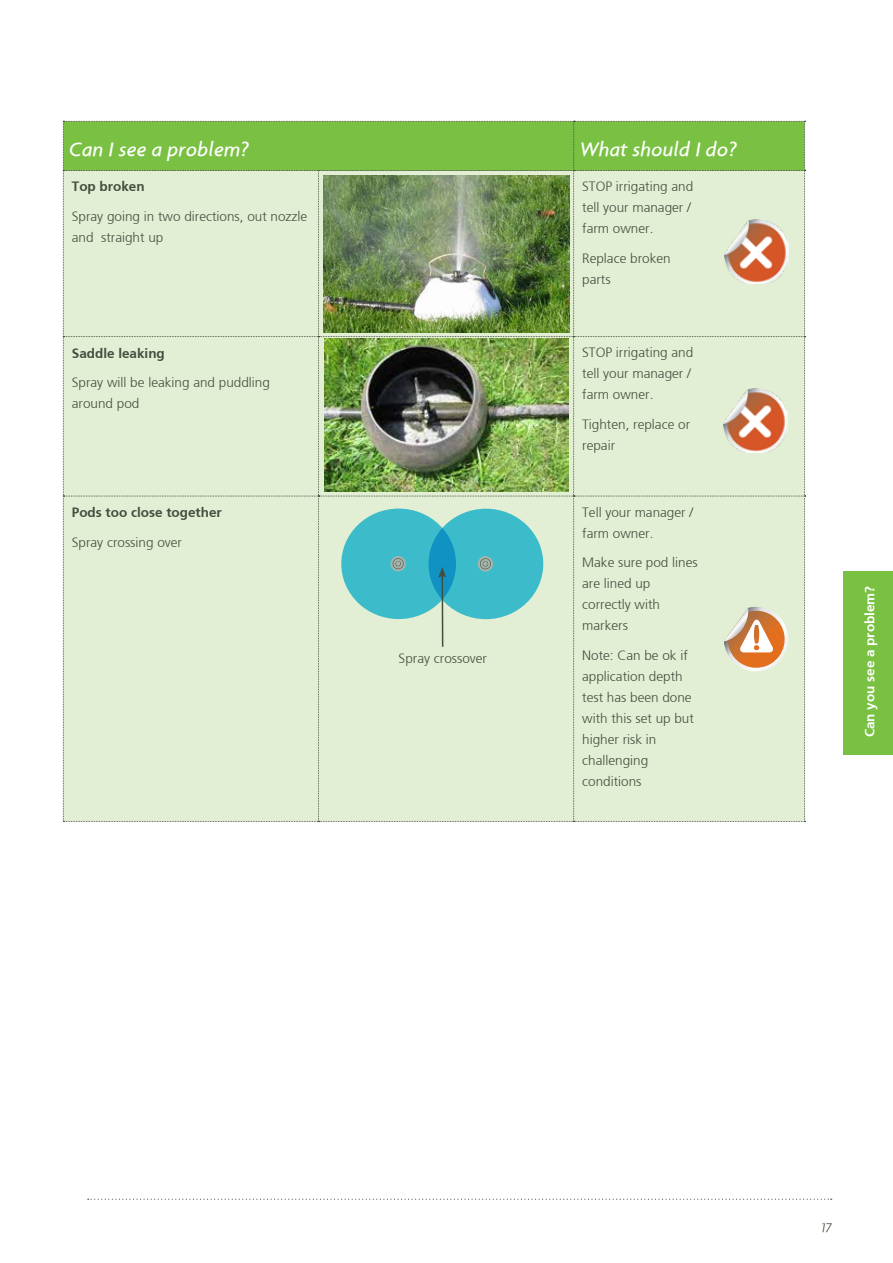
<style>
.page{position:relative;width:893px;height:1263px;background:#fff}
.page>*{position:absolute;margin:0;border:0;box-sizing:border-box;transform-origin:0 0}
.t1{font:italic 500 21px "Agenda";letter-spacing:.01em;color:#fff}
.t2{font:300 13.5px/21px "Frutiger";color:#444d3e}
.t3{font:700 13.5px "Frutiger";color:#444d3e}
.t4{font:700 13.5px "Frutiger";color:#fff}
.t5{font:italic 300 13.5px "Agenda";color:#444d3e}
</style>
<div class="page">
<svg style="left:88px;top:1198px;width:744px;height:2px"></svg>
<div style="left:843px;top:571px;width:50px;height:183px;background:#7ac143"></div>
<svg style="left:63px;top:121px;width:743px;height:701px;background:#c3d8b4"></svg>
<h1 class="t1" style="left:69px;top:136px;width:181px">Can I see a problem?</h1>
<h1 class="t1" style="left:580px;top:136px;width:158px">What should I do?</h1>
<p class="t3" style="left:72px;top:179px;width:74px">Top broken</p>
<p class="t2" style="left:72px;top:206px;width:237px">Spray going in two directions, out nozzle and straight up</p>
<p class="t3" style="left:72px;top:345px;width:95px">Saddle leaking</p>
<p class="t2" style="left:72px;top:372px;width:200px">Spray will be leaking and puddling around pod</p>
<p class="t3" style="left:72px;top:505px;width:152px">Pods too close together</p>
<p class="t2" style="left:72px;top:532px;width:112px">Spray crossing over</p>
<p class="t2" style="left:399px;top:648px;width:90px">Spray crossover</p>
<p class="t2" style="left:582px;top:176px;width:113px">STOP irrigating and tell your manager / farm owner.</p>
<p class="t2" style="left:582px;top:248px;width:90px">Replace broken parts</p>
<p class="t2" style="left:582px;top:342px;width:113px">STOP irrigating and tell your manager / farm owner.</p>
<p class="t2" style="left:582px;top:414px;width:110px">Tighten, replace or repair</p>
<p class="t2" style="left:582px;top:502px;width:113px">Tell your manager / farm owner.</p>
<p class="t2" style="left:582px;top:552px;width:117px">Make sure pod lines are lined up correctly with markers</p>
<p class="t2" style="left:582px;top:645px;width:113px">Note: Can be ok if application depth test has been done with this set up but higher risk in challenging conditions</p>
<p class="t4" style="left:862px;top:737px;width:153px;rotate:-90deg">Can you see a problem?</p>
<p class="t5" style="left:821px;top:1220px;width:11px">17</p>
</div>
